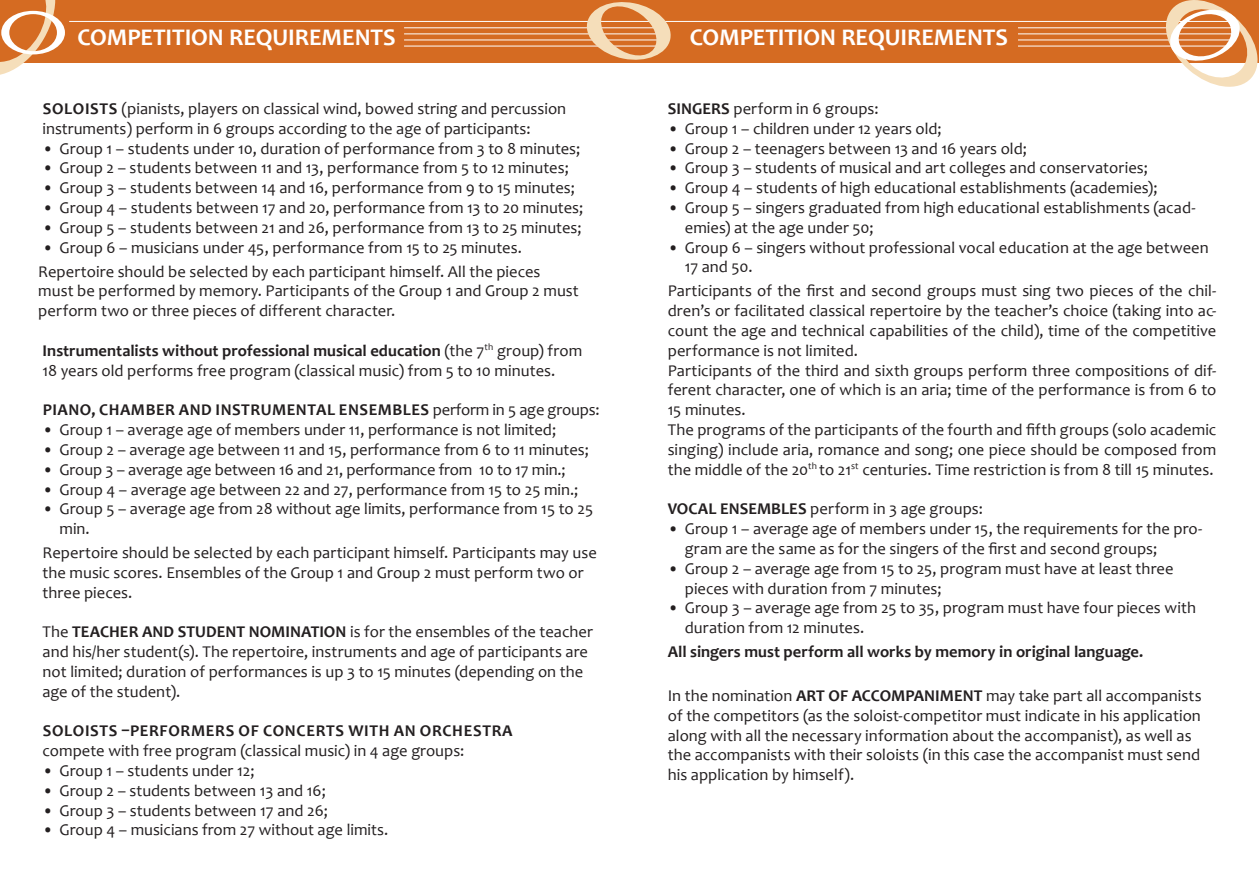
<style>
.page{position:relative;width:1259px;height:893px;background:#fff}
.page>*{position:absolute;margin:0;border:0;box-sizing:border-box;transform-origin:0 0}
.t1{font:700 24px "Candara";letter-spacing:-.005em;color:#fff}
.t2{font:16.5px/19.8px "Candara";color:#231f20}
.t3{font:700 16.5px "Candara";letter-spacing:.03em;color:#231f20}
.t4{font:700 16.5px "Candara";letter-spacing:.005em;color:#231f20}
.s1{font-weight:700}
.s2{font-weight:400}
</style>
<div class="page">
<div style="left:0;top:0;width:1259px;height:62px;background:#d56b22"></div>
<svg style="left:0;top:0;width:65px;height:75px"></svg>
<hr style="left:69px;top:21px;width:1163px;height:1px;background:#fff">
<hr style="left:404px;top:46px;width:827px;height:1px;background:#fff">
<hr style="left:404px;top:40px;width:827px;height:1px;background:#fff">
<hr style="left:404px;top:34px;width:827px;height:1px;background:#fff">
<hr style="left:404px;top:27px;width:827px;height:1px;background:#fff">
<div style="left:662px;top:24px;width:355px;height:31px;background:#d56b22"></div>
<svg style="left:584px;top:2px;width:89px;height:61px"></svg>
<svg style="left:1159px;top:0;width:100px;height:87px"></svg>
<p class="t1" style="left:77px;top:22px;width:30px">COMPE</p>
<p class="t1" style="left:153px;top:22px;width:158px">TITION REQUIREMEN</p>
<p class="t1" style="left:370px;top:22px;width:25px">TS</p>
<p class="t1" style="left:690px;top:22px;width:30px">COMPE</p>
<p class="t1" style="left:765px;top:22px;width:158px">TITION REQUIREMEN</p>
<p class="t1" style="left:983px;top:22px;width:25px">TS</p>
<p class="t2" style="left:43px;top:99px;width:525px"><span class="s1">SOLOI STS</span> (pianists, players on classical wind, bowed string and percussion instruments) perform in 6 groups according to the age of participants:</p>
<p class="t2" style="left:43px;top:138px;width:539px">• Group 1 – students under 10, duration of performance from 3 to 8 minutes;</p>
<p class="t2" style="left:43px;top:158px;width:528px">• Group 2 – students between 11 and 13, performance from 5 to 12 minutes;</p>
<p class="t2" style="left:43px;top:178px;width:534px">• Group 3 – students between 14 and 16, performance from 9 to 15 minutes;</p>
<p class="t2" style="left:43px;top:198px;width:542px">• Group 4 – students between 17 and 20, performance from 13 to 20 minutes;</p>
<p class="t2" style="left:43px;top:217px;width:540px">• Group 5 – students between 21 and 26, performance from 13 to 25 minutes;</p>
<p class="t2" style="left:43px;top:237px;width:481px">• Group 6 – musicians under 45, performance from 15 to 25 minutes.</p>
<p class="t2" style="left:38px;top:261px;width:542px">Repertoire should be selected by each participant himself. All the pieces must be performed by memory. Participants of the Group 1 and Group 2 must perform two or three pieces of different character.</p>
<p class="t2" style="left:43px;top:340px;width:541px"><span class="s1">INSTRUMENTALISTS WITHOUT PROFESSIONAL MUSICAL EDUCATION</span> (the 7<sup>th</sup> group) from<br>18 years old performs free program (classical music) from 5 to 10 minutes.</p>
<p class="t3" style="left:43px;top:400px;width:558px">PIANO, CHAMBER AND INSTRUMENTAL ENSEMBLES <span class="s2">perform in 5 age groups:</span></p>
<p class="t2" style="left:43px;top:420px;width:515px">• Group 1 – average age of members under 11, performance is not limited;</p>
<p class="t2" style="left:43px;top:439px;width:548px">• Group 2 – average age between 11 and 15, performance from 6 to 11 minutes;</p>
<p class="t2" style="left:43px;top:459px;width:524px">• Group 3 – average age between 16 and 21, performance from 10 to 17 min.;</p>
<p class="t2" style="left:43px;top:479px;width:537px">• Group 4 – average age between 22 and 27, performance from 15 to 25 min.;</p>
<p class="t2" style="left:60px;top:499px;width:535px;text-indent:-17px">• Group 5 – average age from 28 without age limits, performance from 15 to 25 min.</p>
<p class="t2" style="left:43px;top:543px;width:556px">Repertoire should be selected by each participant himself. Participants may use the music scores. Ensembles of the Group 1 and Group 2 must perform two or three pieces.</p>
<p class="t2" style="left:43px;top:622px;width:552px">The <span class="s1">TEACHER AND STUDENT NOMINATION</span> is for the ensembles of the teacher and his/her student(s). The repertoire, instruments and age of participants are not limited; duration of performances is up 3 to 15 minutes (depending on the age of the student).</p>
<p class="t3" style="left:43px;top:721px;width:471px">SOLOISTS –PERFORMERS OF CONCERTS WITH AN ORCHESTRA</p>
<p class="t2" style="left:43px;top:741px;width:423px">compete with free program (classical music) in 4 age groups:</p>
<p class="t2" style="left:43px;top:760px;width:213px">• Group 1 – students under 12;</p>
<p class="t2" style="left:43px;top:780px;width:285px">• Group 2 – students between 13 and 16;</p>
<p class="t2" style="left:43px;top:800px;width:287px">• Group 3 – students between 17 and 26;</p>
<p class="t2" style="left:43px;top:820px;width:347px">• Group 4 – musicians from 27 without age limits.</p>
<p class="t2" style="left:668px;top:99px;width:212px"><span class="s1">SI NGERS</span> perform in 6 groups:</p>
<p class="t2" style="left:668px;top:118px;width:275px">• Group 1 – children under 12 years old;</p>
<p class="t2" style="left:668px;top:138px;width:360px">• Group 2 – teenagers between 13 and 16 years old;</p>
<p class="t2" style="left:668px;top:158px;width:481px">• Group 3 – students of musical and art colleges and conservatories;</p>
<p class="t2" style="left:668px;top:178px;width:491px">• Group 4 – students of high educational establishments (academies);</p>
<p class="t2" style="left:685px;top:198px;width:512px;text-indent:-17px">• Group 5 – singers graduated from high educational establishments (acad&shy;emies) at the age under 50;</p>
<p class="t2" style="left:685px;top:237px;width:525px;text-indent:-17px">• Group 6 – singers without professional vocal education at the age between<br>17 and 50.</p>
<p class="t2" style="left:668px;top:281px;width:550px;text-align:justify">Participants of the first and second groups must sing two pieces of the chil&shy;dren’s or facilitated classical repertoire by the teacher’s choice (taking into ac&shy;count the age and technical capabilities of the child), time of the competitive performance is not limited.</p>
<p class="t2" style="left:668px;top:360px;width:550px;text-align:justify">Participants of the third and sixth groups perform three compositions of dif&shy;ferent character, one of which is an aria; time of the performance is from 6 to 15 minutes.</p>
<p class="t2" style="left:668px;top:420px;width:550px;text-align:justify">The programs of the participants of the fourth and fifth groups (solo academic singing) include aria, romance and song; one piece should be composed from the middle of the 20<sup>th</sup> to 21<sup>st</sup> centuries. Time restriction is from 8 till 15 minutes.</p>
<p class="t2" style="left:668px;top:499px;width:317px"><span class="s1">VOCAL ENSEMBLES</span> perform in 3 age groups:</p>
<p class="t2" style="left:685px;top:519px;width:519px;text-indent:-17px">• Group 1 – average age of members under 15, the requirements for the pro&shy;gram are the same as for the singers of the first and second groups;</p>
<p class="t2" style="left:685px;top:558px;width:490px;text-indent:-17px">• Group 2 – average age from 15 to 25, program must have at least three pieces with duration from 7 minutes;</p>
<p class="t2" style="left:685px;top:598px;width:513px;text-indent:-17px">• Group 3 – average age from 25 to 35, program must have four pieces with duration from 12 minutes.</p>
<p class="t4" style="left:668px;top:641px;width:477px">ALL SINGERS MUST PERFORM ALL WORKS BY MEMORY IN ORIGINAL LANGUAGE.</p>
<p class="t2" style="left:668px;top:686px;width:535px">In the nomination <span class="s1">ART OF ACCOMPANIMENT</span> may take part all accompanists of the competitors (as the soloist-competitor must indicate in his application along with all the necessary information about the accompanist), as well as the accompanists with their soloists (in this case the accompanist must send his application by himself).</p>
</div>
